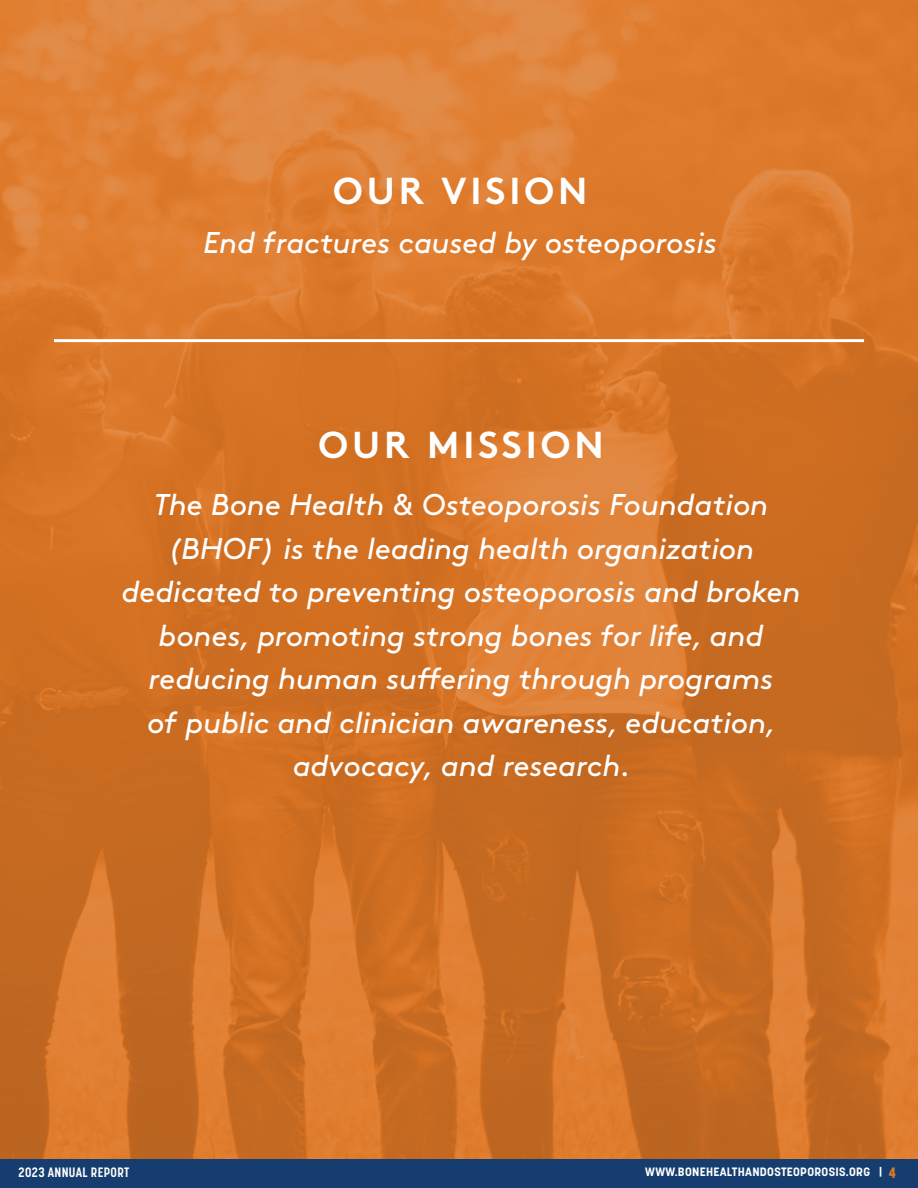
<style>
.page{position:relative;width:918px;height:1188px;background:#fff}
.page>*{position:absolute;margin:0;border:0;box-sizing:border-box;transform-origin:0 0}
.Paragraph_Style_1{font:700 37.5px "Brown";letter-spacing:.105em;color:#fff}
.Paragraph_Style_1-2{font:italic 30px/43.5px "Brown";letter-spacing:-.005em;color:#fff;text-align:center}
.t1{font:700 13.5px "Korolev Condensed";letter-spacing:.025em;color:#fff}
.t2{font:700 12px "Korolev";letter-spacing:.025em;color:#fff}
.s1{font-family:"Korolev Condensed";font-weight:800;font-size:15px;color:#db7829}
</style>
<div class="page">
<div style="left:0;top:1159px;width:918px;height:29px;background:#163d6f"></div>
<img style="left:0;top:0;width:918px;height:1159px">
<hr style="left:56px;top:339px;width:806px;height:3px;background:#fff">
<p class="Paragraph_Style_1" style="left:333px;top:160px;width:256px">OUR VISION</p>
<p class="Paragraph_Style_1-2" style="left:203px;top:219px;width:515px">End fractures caused by osteoporosis</p>
<p class="Paragraph_Style_1" style="left:318px;top:415px;width:287px">OUR MISSION</p>
<p class="Paragraph_Style_1-2" style="left:121px;top:480px;width:680px">The Bone Health &amp; Osteoporosis Foundation (BHOF) is the leading health organization dedicated to preventing osteoporosis and broken bones, promoting strong bones for life, and reducing human suffering through programs<br>of public and clinician awareness, education, advocacy, and research.</p>
<p class="t1" style="left:19px;top:1164px;width:112px">2023 ANNUAL REPORT</p>
<p class="t2" style="left:645px;top:1164px;width:252px">WWW.BONEHEALTHANDOSTEOPOROSIS.ORG | <span class="s1">4</span></p>
</div>
